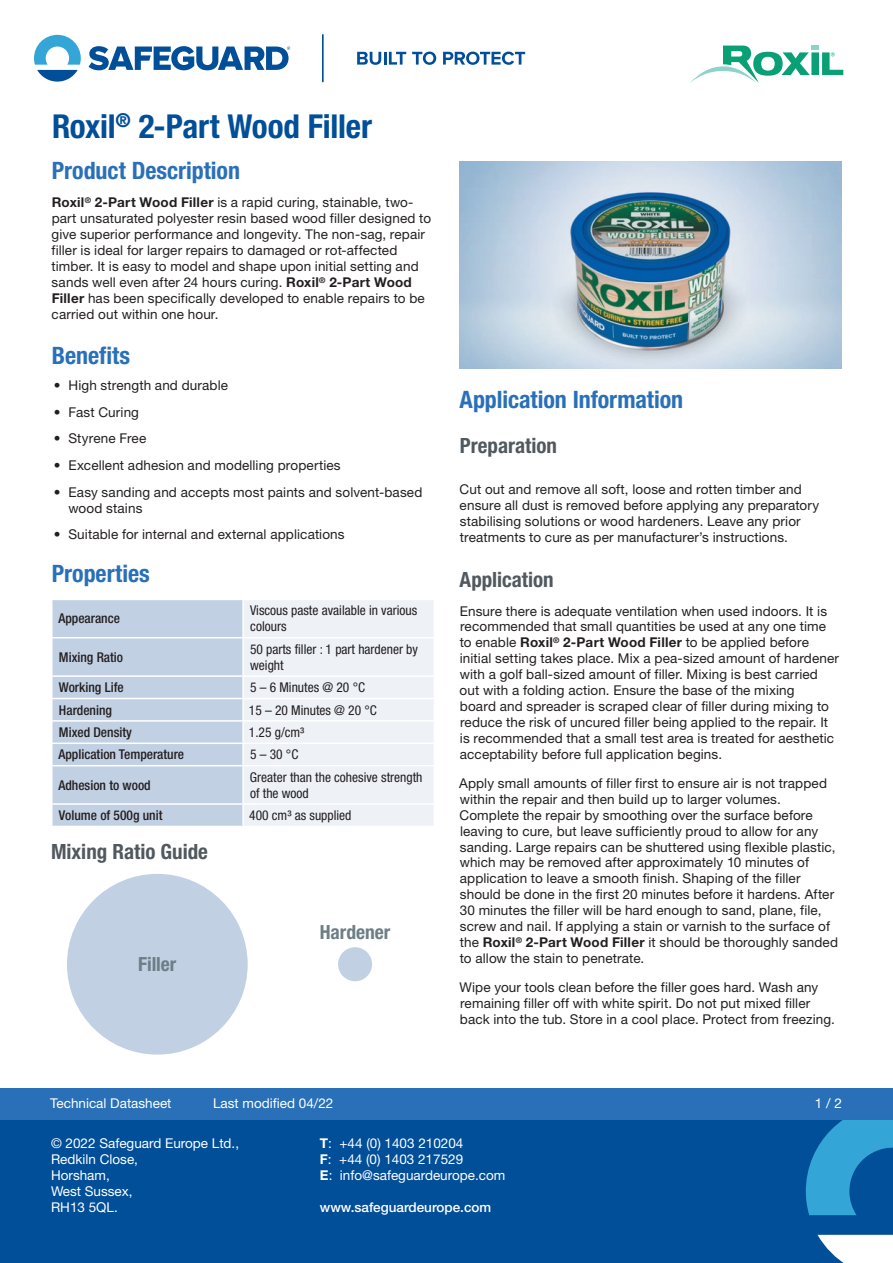
<style>
.page{position:relative;width:893px;height:1263px;background:#fff}
.page>*{position:absolute;margin:0;border:0;box-sizing:border-box;transform-origin:0 0}
.t1{font:700 condensed 33px "Helvetica Neue LT Std";letter-spacing:-.005em;color:#014e99}
.t2{font:700 condensed 24px "Helvetica Neue LT Std";color:#2a70b8}
.t3{font:700 condensed 21px "Helvetica Neue LT Std";color:#51595e}
.t4{font:700 condensed 19.5px "Helvetica Neue LT Std";color:#6e7e86}
.t5{font:13.5px/15.9px "Helvetica Neue LT Std";letter-spacing:.01em;color:#231f20}
.t6{font:condensed 13.5px/15.9px "Helvetica Neue LT Std";color:#231f20}
.t7{font:13.5px/15.9px "Helvetica Neue LT Std";color:#fff}
.t8{font:500 condensed 13.5px "Helvetica Neue LT Std";color:#231f20}
.t9{font:500 13.5px "Helvetica Neue LT Std";color:#fff}
.s1{font-weight:700}
</style>
<div class="page">
<div style="left:0;top:1103px;width:893px;height:160px;background:#014e99"></div>
<svg style="left:817px;top:1235px;width:76px;height:28px;background:#d7e3ef"></svg>
<svg style="left:806px;top:1119px;width:87px;height:96px"></svg>
<div style="left:0;top:1087px;width:893px;height:32px;background:#2a70b8"></div>
<svg style="left:357px;top:52px;width:49px;height:13px"></svg>
<svg style="left:412px;top:52px;width:24px;height:13px"></svg>
<svg style="left:443px;top:52px;width:82px;height:13px"></svg>
<svg style="left:89px;top:46px;width:201px;height:24px"></svg>
<svg style="left:34px;top:35px;width:47px;height:47px"></svg>
<hr style="left:322px;top:35px;width:2px;height:47px;background:#014e99">
<svg style="left:690px;top:46px;width:153px;height:37px"></svg>
<svg style="left:52px;top:600px;width:382px;height:226px;background:#d9e2ed"></svg>
<hr style="left:51px;top:637px;width:192px;height:1px;background:#fff">
<hr style="left:243px;top:637px;width:192px;height:1px;background:#fff">
<hr style="left:51px;top:675px;width:192px;height:2px;background:#fff">
<hr style="left:243px;top:675px;width:192px;height:2px;background:#fff">
<img style="left:459px;top:162px;width:383px;height:207px">
<div style="left:67px;top:874px;width:181px;height:180px;background:#c2d0e3;border-radius:50%"></div>
<div style="left:338px;top:947px;width:34px;height:34px;background:#c2d0e3;border-radius:50%"></div>
<h1 class="t1" style="left:52px;top:107px;width:322px">Roxil<sup>®</sup> 2-Part Wood Filler</h1>
<h2 class="t2" style="left:52px;top:156px;width:190px">Product Description</h2>
<p class="t5" style="left:52px;top:194px;width:381px"><span class="s1">Roxil</span><sup>®</sup> <span class="s1">2-Part Wood Filler</span> is a rapid curing, stainable, two&shy;part unsaturated polyester resin based wood filler designed to give superior performance and longevity. The non-sag, repair filler is ideal for larger repairs to damaged or rot-affected timber. It is easy to model and shape upon initial setting and sands well even after 24 hours curing. <span class="s1">Roxil</span><sup>®</sup> <span class="s1">2-Part Wood Filler</span> has been specifically developed to enable repairs to be carried out within one hour.</p>
<h2 class="t2" style="left:52px;top:341px;width:80px">Benefits</h2>
<p class="t5" style="left:54px;top:377px;width:176px">• High strength and durable</p>
<p class="t5" style="left:54px;top:404px;width:87px">• Fast Curing</p>
<p class="t5" style="left:54px;top:430px;width:94px">• Styrene Free</p>
<p class="t5" style="left:54px;top:457px;width:288px">• Excellent adhesion and modelling properties</p>
<p class="t5" style="left:68px;top:484px;width:355px;text-indent:-14px">• Easy sanding and accepts most paints and solvent-based wood stains</p>
<p class="t5" style="left:54px;top:526px;width:292px">• Suitable for internal and external applications</p>
<h2 class="t2" style="left:52px;top:559px;width:100px">Properties</h2>
<p class="t8" style="left:58px;top:610px;width:63px">Appearance</p>
<p class="t6" style="left:250px;top:603px;width:169px">Viscous paste available in various colours</p>
<p class="t8" style="left:59px;top:649px;width:66px">Mixing Ratio</p>
<p class="t6" style="left:250px;top:641px;width:170px">50 parts filler : 1 part hardener by weight</p>
<p class="t8" style="left:59px;top:679px;width:66px">Working Life</p>
<p class="t6" style="left:250px;top:679px;width:117px">5 – 6 Minutes @ 20 °C</p>
<p class="t8" style="left:59px;top:702px;width:55px">Hardening</p>
<p class="t6" style="left:249px;top:702px;width:130px">15 – 20 Minutes @ 20 °C</p>
<p class="t8" style="left:59px;top:724px;width:74px">Mixed Density</p>
<p class="t6" style="left:249px;top:724px;width:57px">1.25 g/cm3</p>
<p class="t8" style="left:58px;top:746px;width:127px">Application Temperature</p>
<p class="t6" style="left:250px;top:746px;width:50px">5 – 30 °C</p>
<p class="t8" style="left:58px;top:777px;width:94px">Adhesion to wood</p>
<p class="t6" style="left:250px;top:769px;width:174px">Greater than the cohesive strength of the wood</p>
<p class="t8" style="left:59px;top:807px;width:105px">Volume of 500g unit</p>
<p class="t6" style="left:249px;top:807px;width:104px">400 cm³ as supplied</p>
<h3 class="t3" style="left:51px;top:839px;width:158px">Mixing Ratio Guide</h3>
<h3 class="t4" style="left:138px;top:952px;width:40px">Filler</h3>
<h3 class="t4" style="left:320px;top:920px;width:72px">Hardener</h3>
<h2 class="t2" style="left:459px;top:385px;width:225px">Application Information</h2>
<h3 class="t3" style="left:460px;top:433px;width:98px">Preparation</h3>
<p class="t5" style="left:459px;top:481px;width:361px">Cut out and remove all soft, loose and rotten timber and ensure all dust is removed before applying any preparatory stabilising solutions or wood hardeners. Leave any prior treatments to cure as per manufacturer’s instructions.</p>
<h3 class="t3" style="left:460px;top:567px;width:96px">Application</h3>
<p class="t5" style="left:460px;top:603px;width:381px">Ensure there is adequate ventilation when used indoors. It is recommended that small quantities be used at any one time to enable <span class="s1">Roxil</span><sup>®</sup> <span class="s1">2-Part Wood Filler</span> to be applied before initial setting takes place. Mix a pea-sized amount of hardener with a golf ball-sized amount of filler. Mixing is best carried out with a folding action. Ensure the base of the mixing<br>board and spreader is scraped clear of filler during mixing to reduce the risk of uncured filler being applied to the repair. It is recommended that a small test area is treated for aesthetic acceptability before full application begins.</p>
<p class="t5" style="left:459px;top:775px;width:381px">Apply small amounts of filler first to ensure air is not trapped within the repair and then build up to larger volumes.<br>Complete the repair by smoothing over the surface before leaving to cure, but leave sufficiently proud to allow for any sanding. Large repairs can be shuttered using flexible plastic, which may be removed after approximately 10 minutes of application to leave a smooth finish. Shaping of the filler should be done in the first 20 minutes before it hardens. After 30 minutes the filler will be hard enough to sand, plane, file, screw and nail. If applying a stain or varnish to the surface of the <span class="s1">Roxil</span><sup>®</sup> <span class="s1">2-Part Wood Filler</span> it should be thoroughly sanded to allow the stain to penetrate.</p>
<p class="t5" style="left:460px;top:979px;width:377px">Wipe your tools clean before the filler goes hard. Wash any remaining filler off with white spirit. Do not put mixed filler back into the tub. Store in a cool place. Protect from freezing.</p>
<p class="t7" style="left:50px;top:1095px;width:123px">Technical Datasheet</p>
<p class="t7" style="left:213px;top:1095px;width:122px">Last modified 04/22</p>
<p class="t7" style="left:815px;top:1095px;width:29px">1 / 2</p>
<p class="t7" style="left:51px;top:1135px;width:190px">© 2022 Safeguard Europe Ltd.,<br>Redkiln Close,<br>Horsham,<br>West Sussex,<br>RH13 5QL.</p>
<p class="t7" style="left:320px;top:1135px;width:187px"><span class="s1">T</span>: +44 (0) 1403 210204<br><span class="s1">F</span>: +44 (0) 1403 217529<br><span class="s1">E</span>: info@safeguardeurope.com</p>
<p class="t9" style="left:320px;top:1199px;width:173px">www.safeguardeurope.com</p>
</div>
